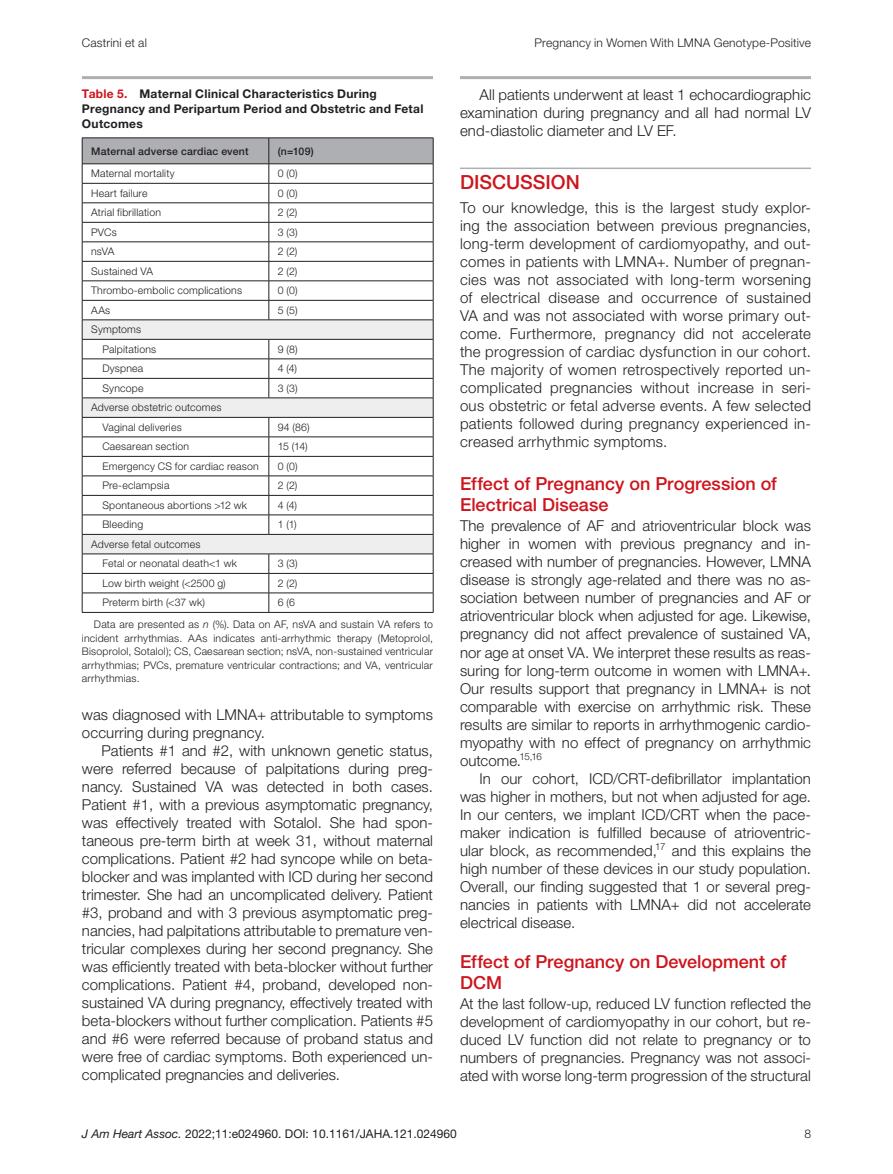
<style>
.page{position:relative;width:893px;height:1174px;background:#fff}
.page>*{position:absolute;margin:0;border:0;box-sizing:border-box;transform-origin:0 0}
.t1{font:500 19.5px "Helvetica Neue LT Std";color:#cd151d}
.t2{font:500 18px/21px "Helvetica Neue LT Std";color:#cd151d}
.t3{font:300 15px/18px "Helvetica Neue LT Std";letter-spacing:.005em;color:#231f20;text-align:justify}
.t4{font:700 12px/15px "Helvetica Neue LT Std";letter-spacing:.025em;color:#231f20}
.t5{font:12px "Helvetica Neue LT Std";color:#231f20}
.t6{font:300 12px "Helvetica Neue LT Std";letter-spacing:.015em;color:#231f20}
.t7{font:300 10.5px/19.5px "Helvetica Neue LT Std";letter-spacing:.02em;color:#231f20}
.t8{font:500 10.5px "Helvetica Neue LT Std";letter-spacing:.02em;color:#231f20}
.s1{color:#cd151d}
.s2{font-style:italic}
</style>
<div class="page">
<hr style="left:460px;top:168px;width:351px;height:1px;background:#aeafb3">
<hr style="left:82px;top:612px;width:187px;height:1px;background:#231f20">
<svg style="left:82px;top:138px;width:352px;height:474px"></svg>
<hr style="left:269px;top:612px;width:164px;height:1px;background:#231f20">
<hr style="left:82px;top:76px;width:351px;height:3px;background:#aeafb3">
<hr style="left:460px;top:76px;width:351px;height:3px;background:#aeafb3">
<p class="t6" style="left:82px;top:35px;width:66px">Castrini et al</p>
<p class="t6" style="left:534px;top:35px;width:278px">Pregnancy in Women With LMNA Genotype-Positive</p>
<p class="t4" style="left:82px;top:86px;width:343px"><span class="s1">Table 5.</span> Maternal Clinical Characteristics During<br>Pregnancy and Peripartum Period and Obstetric and Fetal<br>Outcomes</p>
<p class="t8" style="left:91px;top:145px;width:159px">Maternal adverse cardiac event</p>
<p class="t8" style="left:278px;top:145px;width:37px">(n=109)</p>
<p class="t7" style="left:91px;top:164px;width:85px">Maternal mortality</p>
<p class="t7" style="left:278px;top:164px;width:21px">0 (0)</p>
<p class="t7" style="left:91px;top:183px;width:58px">Heart failure</p>
<p class="t7" style="left:278px;top:183px;width:21px">0 (0)</p>
<p class="t7" style="left:91px;top:203px;width:71px">Atrial fibrillation</p>
<p class="t7" style="left:278px;top:203px;width:21px">2 (2)</p>
<p class="t7" style="left:91px;top:222px;width:27px">PVCs</p>
<p class="t7" style="left:278px;top:222px;width:21px">3 (3)</p>
<p class="t7" style="left:91px;top:242px;width:25px">nsVA</p>
<p class="t7" style="left:278px;top:242px;width:21px">2 (2)</p>
<p class="t7" style="left:91px;top:261px;width:63px">Sustained VA</p>
<p class="t7" style="left:278px;top:261px;width:21px">2 (2)</p>
<p class="t7" style="left:91px;top:281px;width:152px">Thrombo-embolic complications</p>
<p class="t7" style="left:278px;top:281px;width:21px">0 (0)</p>
<p class="t7" style="left:91px;top:300px;width:21px">AAs</p>
<p class="t7" style="left:278px;top:300px;width:21px">5 (5)</p>
<p class="t7" style="left:102px;top:320px;width:55px;text-indent:-11px">Symptoms<br>Palpitations</p>
<p class="t7" style="left:278px;top:339px;width:21px">9 (8)</p>
<p class="t7" style="left:102px;top:359px;width:42px">Dyspnea</p>
<p class="t7" style="left:278px;top:359px;width:21px">4 (4)</p>
<p class="t7" style="left:102px;top:378px;width:43px">Syncope</p>
<p class="t7" style="left:278px;top:378px;width:21px">3 (3)</p>
<p class="t7" style="left:102px;top:398px;width:121px;text-indent:-11px">Adverse obstetric outcomes<br>Vaginal deliveries</p>
<p class="t7" style="left:278px;top:417px;width:33px">94 (86)</p>
<p class="t7" style="left:102px;top:437px;width:88px">Caesarean section</p>
<p class="t7" style="left:278px;top:437px;width:31px">15 (14)</p>
<p class="t7" style="left:102px;top:456px;width:158px">Emergency CS for cardiac reason</p>
<p class="t7" style="left:278px;top:456px;width:21px">0 (0)</p>
<p class="t7" style="left:102px;top:476px;width:69px">Pre-eclampsia</p>
<p class="t7" style="left:278px;top:476px;width:21px">2 (2)</p>
<p class="t7" style="left:102px;top:495px;width:146px">Spontaneous abortions &gt;12 wk</p>
<p class="t7" style="left:278px;top:495px;width:21px">4 (4)</p>
<p class="t7" style="left:102px;top:515px;width:42px">Bleeding</p>
<p class="t7" style="left:278px;top:515px;width:20px">1 (1)</p>
<p class="t7" style="left:102px;top:534px;width:136px;text-indent:-11px">Adverse fetal outcomes<br>Fetal or neonatal death&lt;1 wk</p>
<p class="t7" style="left:278px;top:554px;width:21px">3 (3)</p>
<p class="t7" style="left:102px;top:573px;width:125px">Low birth weight (&lt;2500 g)</p>
<p class="t7" style="left:278px;top:573px;width:21px">2 (2)</p>
<p class="t7" style="left:102px;top:593px;width:104px">Preterm birth (&lt;37 wk)</p>
<p class="t7" style="left:94px;top:591px;width:341px;line-height:21.9px;text-indent:184px">6 (6<br>Data are presented as <span class="s2">n</span> (%). Data on AF, nsVA and sustain VA refers to</p>
<p class="t7" style="left:82px;top:631px;width:352px;line-height:13.5px;text-align:justify">incident arrhythmias. AAs indicates anti-arrhythmic therapy (Metoprolol, Bisoprolol, Sotalol); CS, Caesarean section; nsVA, non-sustained ventricular arrhythmias; PVCs, premature ventricular contractions; and VA, ventricular arrhythmias.</p>
<p class="t3" style="left:82px;top:705px;width:352px">was diagnosed with LMNA+ attributable to symptoms occurring during pregnancy.</p>
<p class="t3" style="left:82px;top:741px;width:353px;text-indent:20px">Patients #1 and #2, with unknown genetic status, were referred because of palpitations during preg&shy;nancy. Sustained VA was detected in both cases.<br>Patient #1, with a previous asymptomatic pregnancy, was effectively treated with Sotalol. She had spon&shy;taneous pre-term birth at week 31, without maternal complications. Patient #2 had syncope while on beta&shy;blocker and was implanted with ICD during her second trimester. She had an uncomplicated delivery. Patient #3, proband and with 3 previous asymptomatic preg&shy;nancies, had palpitations attributable to premature ven&shy;tricular complexes during her second pregnancy. She was efficiently treated with beta-blocker without further complications. Patient #4, proband, developed non&shy;sustained VA during pregnancy, effectively treated with beta-blockers without further complication. Patients #5 and #6 were referred because of proband status and were free of cardiac symptoms. Both experienced un&shy;complicated pregnancies and deliveries.</p>
<p class="t3" style="left:460px;top:85px;width:352px;text-indent:20px">All patients underwent at least 1 echocardiographic examination during pregnancy and all had normal LV end-diastolic diameter and LV EF.</p>
<h1 class="t1" style="left:460px;top:170px;width:121px">DISCUSSION</h1>
<p class="t3" style="left:460px;top:198px;width:352px">To our knowledge, this is the largest study explor&shy;ing the association between previous pregnancies, long-term development of cardiomyopathy, and out&shy;comes in patients with LMNA+. Number of pregnan&shy;cies was not associated with long-term worsening of electrical disease and occurrence of sustained VA and was not associated with worse primary out&shy;come. Furthermore, pregnancy did not accelerate the progression of cardiac dysfunction in our cohort.<br>The majority of women retrospectively reported un&shy;complicated pregnancies without increase in seri&shy;ous obstetric or fetal adverse events. A few selected patients followed during pregnancy experienced in&shy;creased arrhythmic symptoms.</p>
<p class="t2" style="left:460px;top:473px;width:318px">Effect of Pregnancy on Progression of<br>Electrical Disease</p>
<p class="t3" style="left:460px;top:517px;width:353px">The prevalence of AF and atrioventricular block was higher in women with previous pregnancy and in&shy;creased with number of pregnancies. However, LMNA disease is strongly age-related and there was no as&shy;sociation between number of pregnancies and AF or atrioventricular block when adjusted for age. Likewise, pregnancy did not affect prevalence of sustained VA, nor age at onset VA. We interpret these results as reas&shy;suring for long-term outcome in women with LMNA+.<br>Our results support that pregnancy in LMNA+ is not comparable with exercise on arrhythmic risk. These results are similar to reports in arrhythmogenic cardio&shy;myopathy with no effect of pregnancy on arrhythmic outcome.<sup>15,16</sup></p>
<p class="t3" style="left:460px;top:769px;width:353px;text-indent:20px">In our cohort, ICD/CRT-defibrillator implantation was higher in mothers, but not when adjusted for age.<br>In our centers, we implant ICD/CRT when the pace&shy;maker indication is fulfilled because of atrioventric&shy;ular block, as recommended,<sup>17</sup> and this explains the high number of these devices in our study population.<br>Overall, our finding suggested that 1 or several preg&shy;nancies in patients with LMNA+ did not accelerate electrical disease.</p>
<p class="t2" style="left:460px;top:951px;width:328px">Effect of Pregnancy on Development of<br>DCM</p>
<p class="t3" style="left:460px;top:994px;width:353px">At the last follow-up, reduced LV function reflected the development of cardiomyopathy in our cohort, but re&shy;duced LV function did not relate to pregnancy or to numbers of pregnancies. Pregnancy was not associ&shy;ated with worse long-term progression of the structural</p>
<p class="t5" style="left:82px;top:1126px;width:376px"><span class="s2">J Am Heart Assoc.</span> 2022;11:e024960. DOI: 10.1161/JAHA.121.024960</p>
<p class="t6" style="left:804px;top:1126px;width:8px">8</p>
</div>
